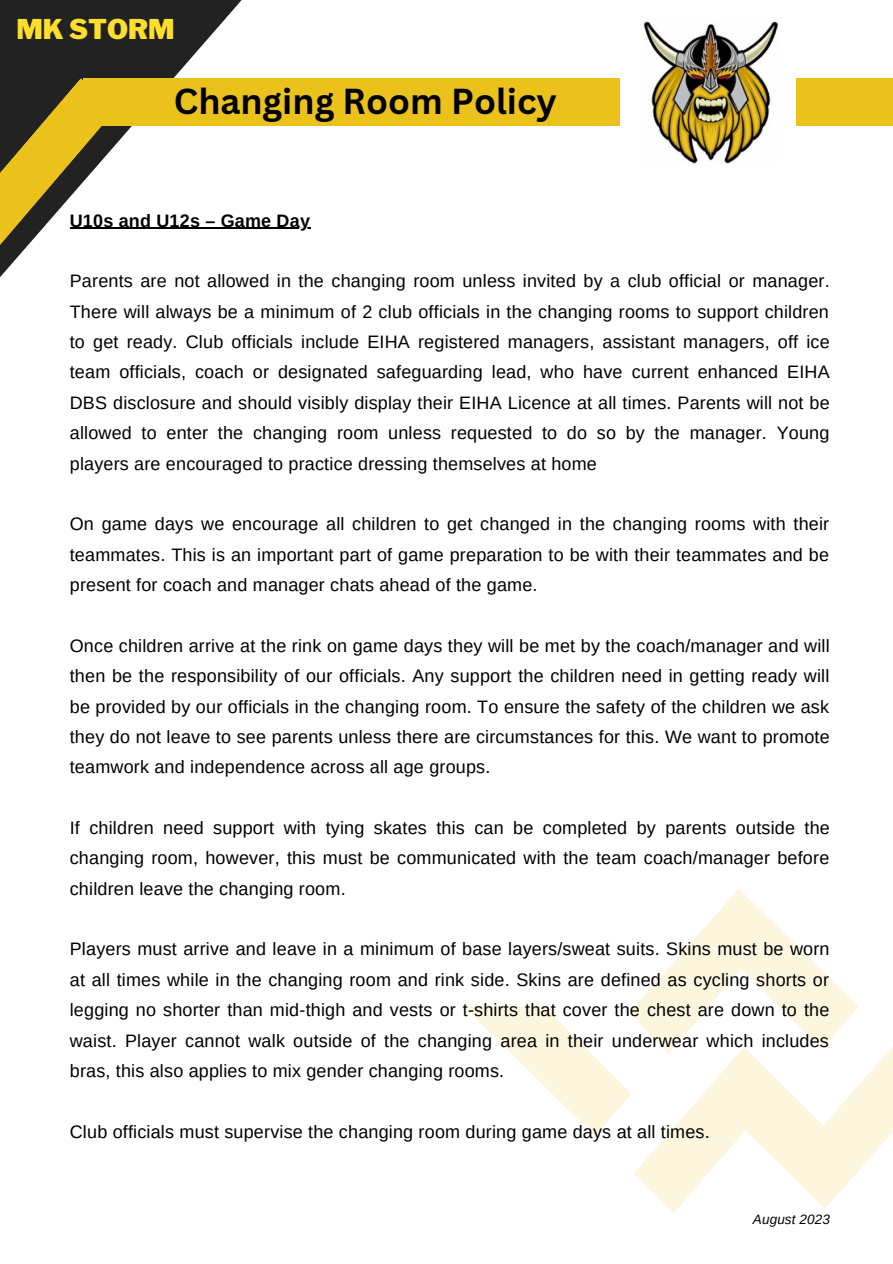
<style>
.page{position:relative;width:893px;height:1264px;background:#fff}
.page>*{position:absolute;margin:0;border:0;box-sizing:border-box;transform-origin:0 0}
.t1{font:700 35.1px "Canva Sans";color:#000}
.t2{font:900 27px "Libre Franklin";color:#ffdf2b}
.t3{font:18px/30.3px "Arimo";letter-spacing:.01em;color:#000;text-align:justify}
.t4{font:700 18px "Arimo";letter-spacing:.01em;color:#000}
.t5{font:italic 13.5px "Arimo";letter-spacing:.01em;color:#000}
</style>
<div class="page">
<svg style="left:464px;top:889px;width:428px;height:324px"></svg>
<svg style="left:0;top:0;width:300px;height:228px"></svg>
<svg style="left:0;top:78px;width:117px;height:199px"></svg>
<div style="left:83px;top:78px;width:536px;height:47px;background:#ebc11c"></div>
<div style="left:796px;top:78px;width:96px;height:47px;background:#ebc11c"></div>
<img style="left:643px;top:21px;width:136px;height:143px">
<hr style="left:70px;top:228px;width:240px;height:1px;background:#000">
<p class="t2" style="left:16px;top:13px;width:160px">MK STORM</p>
<p class="t1" style="left:174px;top:77px;width:384px">Changing Room Policy</p>
<p class="t4" style="left:70px;top:210px;width:242px">U10s and U12s – Game Day</p>
<p class="t3" style="left:70px;top:266px;width:761px">Parents are not allowed in the changing room unless invited by a club official or manager.<br>There will always be a minimum of 2 club officials in the changing rooms to support children to get ready. Club officials include EIHA registered managers, assistant managers, off ice team officials, coach or designated safeguarding lead, who have current enhanced EIHA DBS disclosure and should visibly display their EIHA Licence at all times. Parents will not be allowed to enter the changing room unless requested to do so by the manager. Young players are encouraged to practice dressing themselves at home</p>
<p class="t3" style="left:70px;top:509px;width:760px">On game days we encourage all children to get changed in the changing rooms with their teammates. This is an important part of game preparation to be with their teammates and be present for coach and manager chats ahead of the game.</p>
<p class="t3" style="left:70px;top:630px;width:761px">Once children arrive at the rink on game days they will be met by the coach/manager and will then be the responsibility of our officials. Any support the children need in getting ready will be provided by our officials in the changing room. To ensure the safety of the children we ask they do not leave to see parents unless there are circumstances for this. We want to promote teamwork and independence across all age groups.</p>
<p class="t3" style="left:70px;top:812px;width:761px">If children need support with tying skates this can be completed by parents outside the changing room, however, this must be communicated with the team coach/manager before children leave the changing room.</p>
<p class="t3" style="left:70px;top:934px;width:761px">Players must arrive and leave in a minimum of base layers/sweat suits. Skins must be worn at all times while in the changing room and rink side. Skins are defined as cycling shorts or legging no shorter than mid-thigh and vests or t-shirts that cover the chest are down to the waist. Player cannot walk outside of the changing area in their underwear which includes bras, this also applies to mix gender changing rooms.</p>
<p class="t3" style="left:70px;top:1116px;width:641px">Club officials must supervise the changing room during game days at all times.</p>
<p class="t5" style="left:752px;top:1211px;width:79px">August 2023</p>
</div>
